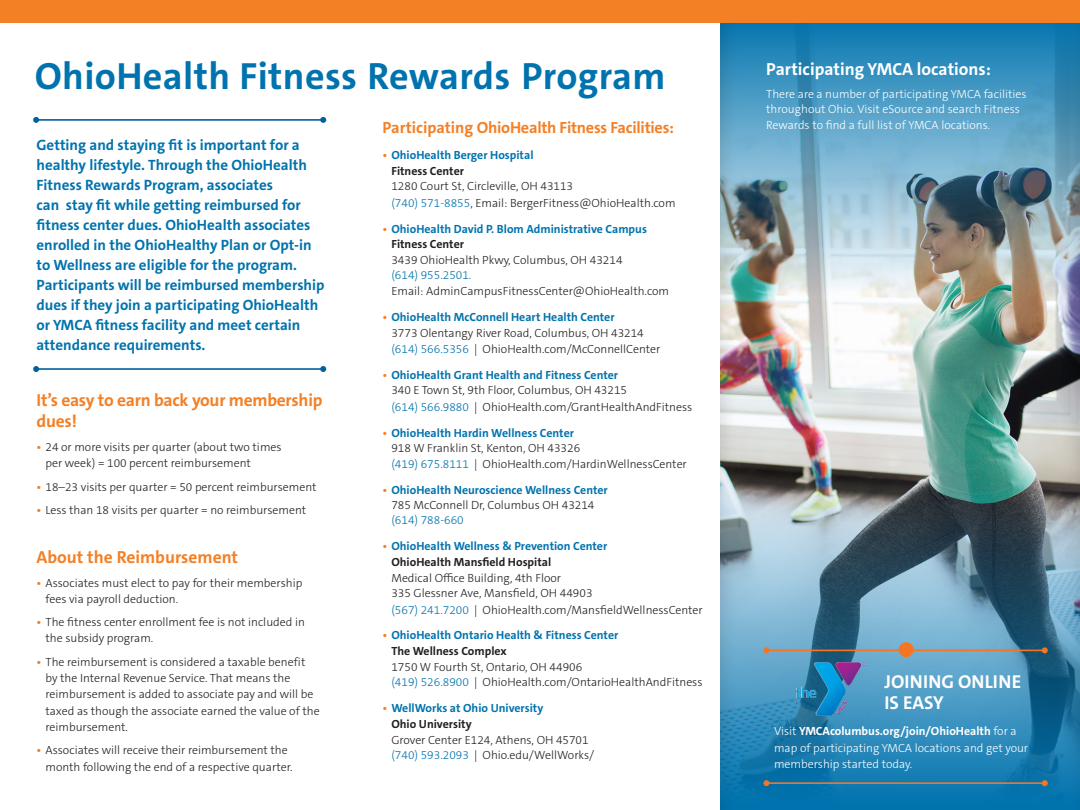
<style>
.page{position:relative;width:1080px;height:810px;background:#fff}
.page>*{position:absolute;margin:0;border:0;box-sizing:border-box;transform-origin:0 0}
.t1{font:700 38.12px "The Sans C5";letter-spacing:.01em;color:#0073ae}
.t2{font:700 18.75px/21.4px "The Sans C5";color:#fff}
.t3{font:700 17.5px/21.2px "The Sans C5";letter-spacing:-.015em;color:#f48026}
.t4{font:700 17.5px "The Sans C5";color:#fff}
.t5{font:700 16.25px "The Sans C5";letter-spacing:-.015em;color:#f48026}
.t6{font:700 15px/20px "The Sans C5";color:#0073ae}
.t7{font:300 11.88px/15.6px "The Sans C5";color:#231f20}
.t8{font:300 11.88px/16.2px "The Sans C5";color:#fff}
.t9{font:700 11.88px/15.2px "The Sans C5";color:#0073ae}
.s1{font-weight:600;color:#f48026}
.s2{font-weight:700;color:#0073ae}
.s3{font-weight:700}
.s4{color:#0073ae}
.s5{font-weight:300;color:#231f20}
.s6{font-weight:300}
</style>
<div class="page">
<hr style="left:38px;top:119px;width:285px;height:2px;background:#00619c">
<svg style="left:33px;top:117px;width:6px;height:6px"></svg>
<svg style="left:320px;top:117px;width:6px;height:6px"></svg>
<hr style="left:38px;top:368px;width:285px;height:2px;background:#00619c">
<svg style="left:33px;top:366px;width:6px;height:6px"></svg>
<svg style="left:320px;top:366px;width:6px;height:6px"></svg>
<div style="left:719px;top:364px;width:361px;height:446px;background:#231f20;opacity:.21"></div>
<img style="left:784px;top:658px;width:89px;height:66px">
<hr style="left:766px;top:650px;width:279px;height:1px;background:#f57523">
<svg style="left:763px;top:647px;width:6px;height:6px"></svg>
<svg style="left:1042px;top:647px;width:6px;height:6px"></svg>
<div style="left:899px;top:642px;width:15px;height:15px;background:#f57523;border-radius:50%"></div>
<hr style="left:766px;top:782px;width:279px;height:2px;background:#f57523">
<svg style="left:763px;top:780px;width:6px;height:6px"></svg>
<svg style="left:1042px;top:780px;width:6px;height:6px"></svg>
<div style="left:720px;top:0;width:360px;height:391px;background:#231f20;opacity:.21"></div>
<div style="left:0;top:0;width:1080px;height:23px;background:#f48026"></div>
<p class="t1" style="left:35px;top:52px;width:632px">OhioHealth Fitness Rewards Program</p>
<p class="t6" style="left:37px;top:135px;width:290px">Getting and staying fit is important for a healthy lifestyle. Through the OhioHealth Fitness Rewards Program, associates<br>can stay fit while getting reimbursed for fitness center dues. OhioHealth associates enrolled in the OhioHealthy Plan or Opt-in to Wellness are eligible for the program.<br>Participants will be reimbursed membership dues if they join a participating OhioHealth or YMCA fitness facility and meet certain attendance requirements.</p>
<p class="t3" style="left:37px;top:390px;width:287px">It’s easy to earn back your membership dues!</p>
<p class="t7" style="left:46px;top:439px;width:238px;line-height:16.2px;text-indent:-9px"><span class="s1">•</span> 24 or more visits per quarter (about two times per week) = 100 percent reimbursement</p>
<p class="t7" style="left:37px;top:479px;width:281px"><span class="s1">•</span> 18–23 visits per quarter = 50 percent reimbursement</p>
<p class="t7" style="left:37px;top:502px;width:271px"><span class="s1">•</span> Less than 18 visits per quarter = no reimbursement</p>
<p class="t3" style="left:37px;top:547px;width:203px">About the Reimbursement</p>
<p class="t7" style="left:46px;top:575px;width:258px;line-height:16.2px;text-indent:-9px"><span class="s1">•</span> Associates must elect to pay for their membership fees via payroll deduction.</p>
<p class="t7" style="left:46px;top:614px;width:261px;line-height:16.2px;text-indent:-9px"><span class="s1">•</span> The fitness center enrollment fee is not included in the subsidy program.</p>
<p class="t7" style="left:46px;top:654px;width:276px;line-height:16.2px;text-indent:-9px"><span class="s1">•</span> The reimbursement is considered a taxable benefit by the Internal Revenue Service. That means the reimbursement is added to associate pay and will be taxed as though the associate earned the value of the reimbursement.</p>
<p class="t7" style="left:46px;top:742px;width:249px;line-height:16.2px;text-indent:-9px"><span class="s1">•</span> Associates will receive their reimbursement the month following the end of a respective quarter.</p>
<p class="t5" style="left:382px;top:117px;width:293px">Participating OhioHealth Fitness Facilities:</p>
<p class="t7" style="left:391px;top:147px;width:286px;text-indent:-9px"><span class="s1">•</span> <span class="s2">OhioHealth Berger Hospital<br></span><span class="s3">Fitness Center<br></span>1280 Court St, Circleville, OH 43113<br><span class="s4">(740) 571-8855</span>, Email: BergerFitness@OhioHealth.com</p>
<p class="t7" style="left:391px;top:221px;width:279px;text-indent:-9px"><span class="s1">•</span> <span class="s2">OhioHealth David P. Blom Administrative Campus </span><span class="s3">Fitness Center<br></span>3439 OhioHealth Pkwy, Columbus, OH 43214<br><span class="s4">(614) 955.2501.<br></span>Email: AdminCampusFitnessCenter@OhioHealth.com</p>
<p class="t7" style="left:391px;top:309px;width:270px;line-height:16px;text-indent:-9px"><span class="s1">•</span> <span class="s2">OhioHealth McConnell Heart Health Center<br></span>3773 Olentangy River Road, Columbus, OH 43214 <span class="s4">(614) 566.5356</span> | OhioHealth.com/McConnellCenter</p>
<p class="t7" style="left:391px;top:367px;width:302px;line-height:16px;text-indent:-9px"><span class="s1">•</span> <span class="s2">OhioHealth Grant Health and Fitness Center<br></span>340 E Town St, 9th Floor, Columbus, OH 43215<br><span class="s4">(614) 566.9880</span> | OhioHealth.com/GrantHealthAndFitness</p>
<p class="t7" style="left:391px;top:425px;width:297px;text-indent:-9px"><span class="s1">•</span> <span class="s2">OhioHealth Hardin Wellness Center<br></span>918 W Franklin St, Kenton, OH 43326<br><span class="s4">(419) 675.8111</span> | OhioHealth.com/HardinWellnessCenter</p>
<p class="t9" style="left:391px;top:482px;width:218px;text-indent:-9px"><span class="s1">•</span> OhioHealth Neuroscience Wellness Center<br><span class="s5">785 McConnell Dr, Columbus OH 43214 </span><span class="s6">(614) 788-660</span></p>
<p class="t7" style="left:391px;top:539px;width:313px;text-indent:-9px"><span class="s1">•</span> <span class="s2">OhioHealth Wellness &amp; Prevention Center<br></span><span class="s3">OhioHealth Mansfield Hospital<br></span>Medical Office Building, 4th Floor<br>335 Glessner Ave, Mansfield, OH 44903<br><span class="s4">(567) 241.7200</span> | OhioHealth.com/MansfieldWellnessCenter</p>
<p class="t7" style="left:391px;top:628px;width:313px;text-indent:-9px"><span class="s1">•</span> <span class="s2">OhioHealth Ontario Health &amp; Fitness Center<br></span><span class="s3">The Wellness Complex<br></span>1750 W Fourth St, Ontario, OH 44906<br><span class="s4">(419) 526.8900</span> | OhioHealth.com/OntarioHealthAndFitness</p>
<p class="t7" style="left:391px;top:701px;width:204px;text-indent:-9px"><span class="s1">•</span> <span class="s2">WellWorks at Ohio University<br></span><span class="s3">Ohio University<br></span>Grover Center E124, Athens, OH 45701 <span class="s4">(740) 593.2093</span> | Ohio.edu/WellWorks/</p>
<p class="t4" style="left:766px;top:58px;width:226px">Participating YMCA locations:</p>
<p class="t8" style="left:766px;top:86px;width:262px;line-height:15.6px">There are a number of participating YMCA facilities throughout Ohio. Visit eSource and search Fitness<br>Rewards to find a full list of YMCA locations.</p>
<p class="t2" style="left:885px;top:671px;width:138px">JOINING ONLINE<br>IS EASY</p>
<p class="t8" style="left:774px;top:723px;width:256px">Visit <span class="s3">YMCAcolumbus.org/join/OhioHealth</span> for a map of participating YMCA locations and get your membership started today.</p>
</div>
